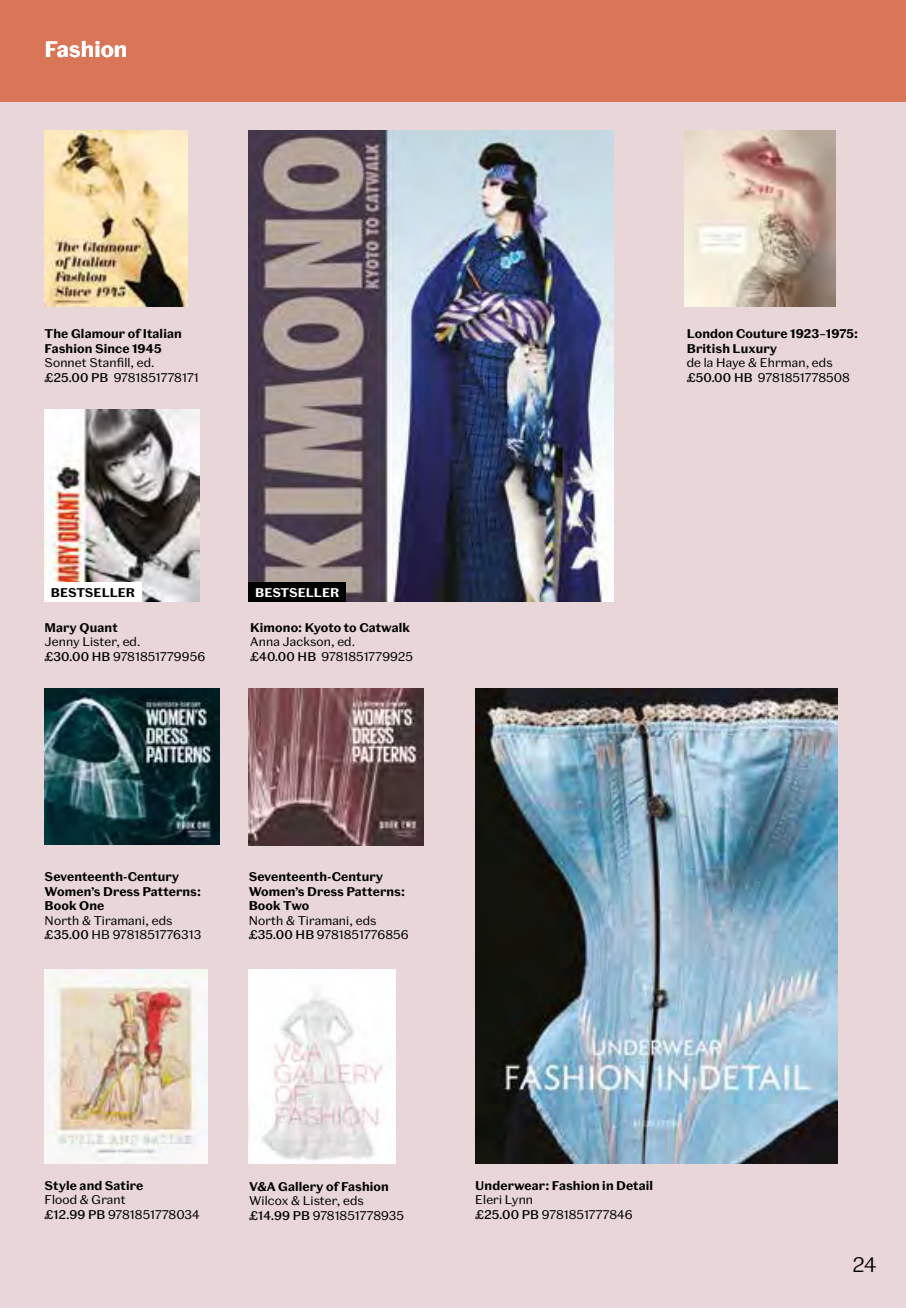
<style>
.page{position:relative;width:906px;height:1308px;background:#fff}
.page>*{position:absolute;margin:0;border:0;box-sizing:border-box;transform-origin:0 0}
.t1{font:700 21.38px "Spiller";color:#fff}
.t2{font:300 20.25px "Spiller";color:#000}
.t3{font:12.15px/14.6px "Spiller";letter-spacing:.01em;color:#000}
.t4{font:700 12.15px/14.6px "Spiller";letter-spacing:.01em;color:#000}
.t5{font:700 12.15px "Spiller";color:#fff}
.s1{font-weight:500}
</style>
<div class="page">
<div style="left:0;top:0;width:906px;height:1307px;background:#e8d6d8"></div>
<img style="left:684px;top:130px;width:152px;height:176px">
<img style="left:45px;top:130px;width:142px;height:176px">
<img style="left:249px;top:130px;width:364px;height:471px">
<img style="left:44px;top:410px;width:155px;height:192px">
<img style="left:249px;top:688px;width:175px;height:157px">
<img style="left:45px;top:688px;width:175px;height:156px">
<img style="left:45px;top:969px;width:163px;height:194px">
<img style="left:475px;top:688px;width:362px;height:475px">
<img style="left:249px;top:969px;width:146px;height:194px">
<div style="left:0;top:0;width:906px;height:101px;background:#d97657"></div>
<div style="left:44px;top:582px;width:98px;height:20px;background:#fff"></div>
<div style="left:249px;top:582px;width:97px;height:19px;background:#000"></div>
<h1 class="t1" style="left:45px;top:36px;width:84px">Fashion</h1>
<p class="t4" style="left:45px;top:327px;width:139px">The Glamour of Italian<br>Fashion Since 1945</p>
<p class="t3" style="left:45px;top:356px;width:156px">Sonnet Stanfill, ed. <span class="s1">£25.00 PB</span> 9781851778171</p>
<p class="t4" style="left:51px;top:585px;width:86px">BESTSELLER</p>
<p class="t5" style="left:255px;top:585px;width:86px">BESTSELLER</p>
<p class="t4" style="left:44px;top:620px;width:75px">Mary Quant</p>
<p class="t3" style="left:44px;top:634px;width:162px">Jenny Lister, ed.<br><span class="s1">£30.00 HB</span> 9781851779956</p>
<p class="t4" style="left:250px;top:620px;width:161px">Kimono: Kyoto to Catwalk</p>
<p class="t3" style="left:250px;top:634px;width:164px">Anna Jackson, ed.<br><span class="s1">£40.00 HB</span> 9781851779925</p>
<p class="t4" style="left:45px;top:869px;width:158px">Seventeenth-Century<br>Women’s Dress Patterns:<br>Book One</p>
<p class="t3" style="left:45px;top:913px;width:158px">North &amp; Tiramani, eds <span class="s1">£35.00</span> HB 9781851776313</p>
<p class="t4" style="left:249px;top:869px;width:158px">Seventeenth-Century<br>Women’s Dress Patterns:<br>Book Two</p>
<p class="t3" style="left:249px;top:913px;width:161px">North &amp; Tiramani, eds <span class="s1">£35.00 HB</span> 9781851776856</p>
<p class="t4" style="left:687px;top:327px;width:173px">London Couture 1923–1975:<br>British Luxury</p>
<p class="t3" style="left:687px;top:356px;width:165px">de la Haye &amp; Ehrman, eds <span class="s1">£50.00 HB</span> 9781851778508</p>
<p class="t4" style="left:45px;top:1178px;width:100px">Style and Satire</p>
<p class="t3" style="left:45px;top:1192px;width:157px">Flood &amp; Grant<br><span class="s1">£12.99 PB</span> 9781851778034</p>
<p class="t4" style="left:249px;top:1179px;width:141px">V&amp;A Gallery of Fashion</p>
<p class="t3" style="left:249px;top:1193px;width:156px">Wilcox &amp; Lister, eds <span class="s1">£14.99 PB</span> 9781851778935</p>
<p class="t4" style="left:475px;top:1178px;width:179px">Underwear: Fashion in Detail</p>
<p class="t3" style="left:475px;top:1192px;width:159px">Eleri Lynn<br><span class="s1">£25.00 PB</span> 9781851777846</p>
<h2 class="t2" style="left:853px;top:1252px;width:25px">24</h2>
</div>
